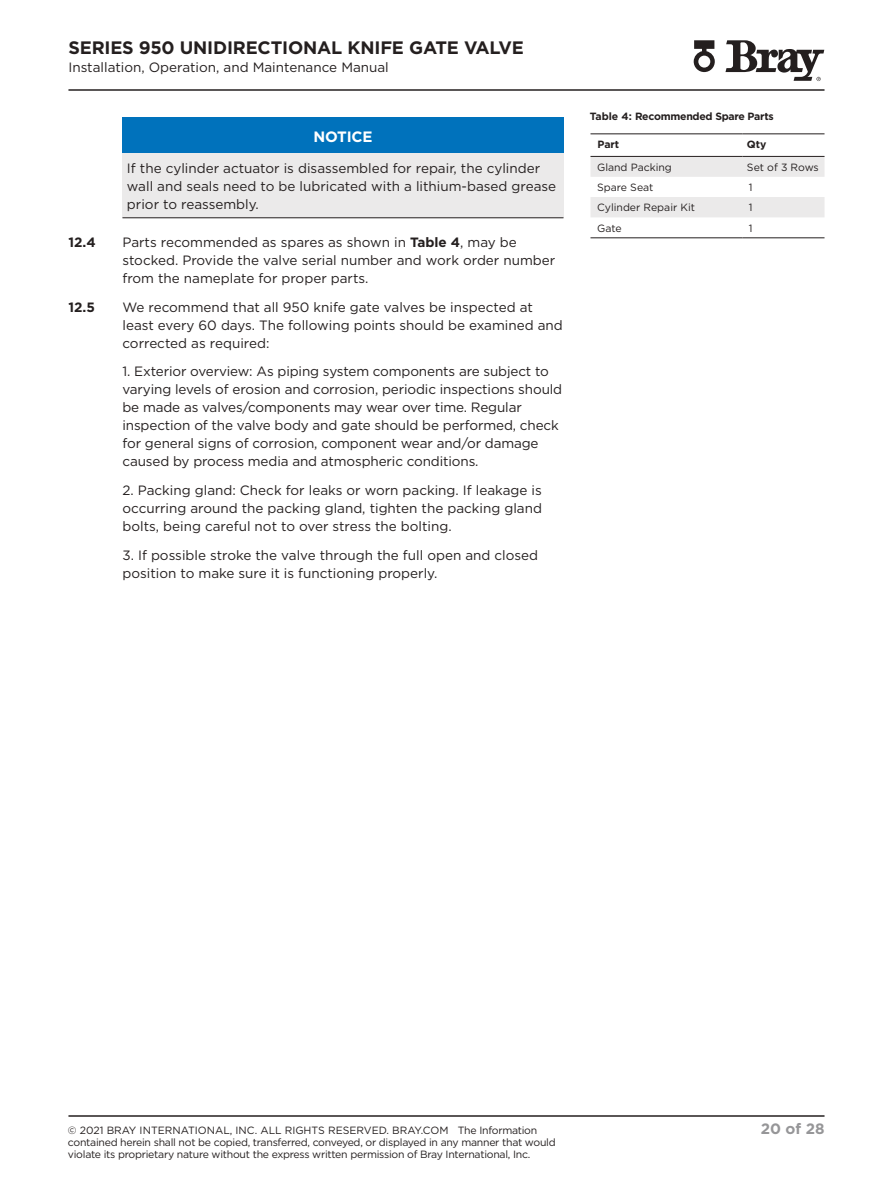
<style>
.page{position:relative;width:893px;height:1188px;background:#fff}
.page>*{position:absolute;margin:0;border:0;box-sizing:border-box;transform-origin:0 0}
.t1{font:700 18px "Gotham Pro";letter-spacing:-.01em;color:#241f1f}
.t2{font:700 15px "Gotham";color:#969698}
.t3{font:700 15px "Gotham";letter-spacing:-.01em;color:#fff}
.t4{font:13.5px/18px "Gotham";color:#241f1f}
.t5{font:700 13.5px "Gotham";color:#241f1f}
.t6{font:10.5px/12px "Gotham";letter-spacing:-.025em;color:#241f1f}
.t7{font:10.5px "Gotham";color:#241f1f}
.t8{font:700 10.5px "Gotham Pro";letter-spacing:-.025em;color:#241f1f}
.t9{font:10.5px "Gotham";letter-spacing:-.005em;color:#241f1f}
.s1{font-weight:700}
</style>
<div class="page">
<hr style="left:68px;top:89px;width:756px;height:2px;background:#241f1f">
<svg style="left:725px;top:40px;width:99px;height:41px"></svg>
<svg style="left:694px;top:40px;width:21px;height:32px"></svg>
<hr style="left:68px;top:1115px;width:756px;height:2px;background:#241f1f">
<div style="left:122px;top:117px;width:441px;height:36px;background:#0072bc"></div>
<div style="left:122px;top:153px;width:441px;height:65px;background:#ebeaea"></div>
<hr style="left:122px;top:218px;width:441px;height:1px;background:#241f1f">
<svg style="left:590px;top:157px;width:234px;height:60px"></svg>
<hr style="left:590px;top:238px;width:153px;height:1px;background:#241f1f">
<hr style="left:743px;top:238px;width:81px;height:1px;background:#241f1f">
<hr style="left:590px;top:134px;width:153px;height:1px;background:#241f1f">
<hr style="left:743px;top:134px;width:81px;height:1px;background:#241f1f">
<hr style="left:590px;top:156px;width:153px;height:1px;background:#241f1f">
<hr style="left:743px;top:156px;width:81px;height:1px;background:#241f1f">
<h1 class="t1" style="left:68px;top:37px;width:457px">SERIES 950 UNIDIRECTIONAL KNIFE GATE VALVE</h1>
<p class="t4" style="left:68px;top:58px;width:322px">Installation, Operation, and Maintenance Manual</p>
<p class="t3" style="left:313px;top:126px;width:61px">NOTICE</p>
<p class="t4" style="left:127px;top:159px;width:431px">If the cylinder actuator is disassembled for repair, the cylinder wall and seals need to be lubricated with a lithium-based grease prior to reassembly.</p>
<p class="t5" style="left:68px;top:233px;width:29px">12.4</p>
<p class="t4" style="left:122px;top:233px;width:434px">Parts recommended as spares as shown in <span class="s1">Table 4</span>, may be stocked. Provide the valve serial number and work order number from the nameplate for proper parts.</p>
<p class="t5" style="left:68px;top:298px;width:28px">12.5</p>
<p class="t4" style="left:122px;top:298px;width:442px">We recommend that all 950 knife gate valves be inspected at least every 60 days. The following points should be examined and corrected as required:</p>
<p class="t4" style="left:122px;top:362px;width:441px">1. Exterior overview: As piping system components are subject to varying levels of erosion and corrosion, periodic inspections should be made as valves/components may wear over time. Regular inspection of the valve body and gate should be performed, check for general signs of corrosion, component wear and/or damage caused by process media and atmospheric conditions.</p>
<p class="t4" style="left:122px;top:481px;width:421px;text-align:justify">2. Packing gland: Check for leaks or worn packing. If leakage is occurring around the packing gland, tighten the packing gland bolts, being careful not to over stress the bolting.</p>
<p class="t4" style="left:122px;top:546px;width:417px">3. If possible stroke the valve through the full open and closed position to make sure it is functioning properly.</p>
<p class="t8" style="left:590px;top:110px;width:185px">Table 4: Recommended Spare Parts</p>
<p class="t8" style="left:597px;top:138px;width:23px">Part</p>
<p class="t8" style="left:747px;top:138px;width:21px">Qty</p>
<p class="t7" style="left:597px;top:160px;width:76px">Gland Packing</p>
<p class="t9" style="left:747px;top:160px;width:73px">Set of 3 Rows</p>
<p class="t7" style="left:597px;top:181px;width:58px">Spare Seat</p>
<p class="t6" style="left:749px;top:181px;width:5px">1</p>
<p class="t7" style="left:597px;top:201px;width:99px">Cylinder Repair Kit</p>
<p class="t6" style="left:749px;top:201px;width:5px">1</p>
<p class="t6" style="left:597px;top:222px;width:26px">Gate</p>
<p class="t6" style="left:749px;top:222px;width:5px">1</p>
<p class="t7" style="left:68px;top:1124px;width:471px">© 2021 BRAY INTERNATIONAL, INC. ALL RIGHTS RESERVED. BRAY.COM The Information</p>
<p class="t2" style="left:761px;top:1119px;width:65px">20 of 28</p>
<p class="t6" style="left:68px;top:1136px;width:489px">contained herein shall not be copied, transferred, conveyed, or displayed in any manner that would violate its proprietary nature without the express written permission of Bray International, Inc.</p>
</div>
